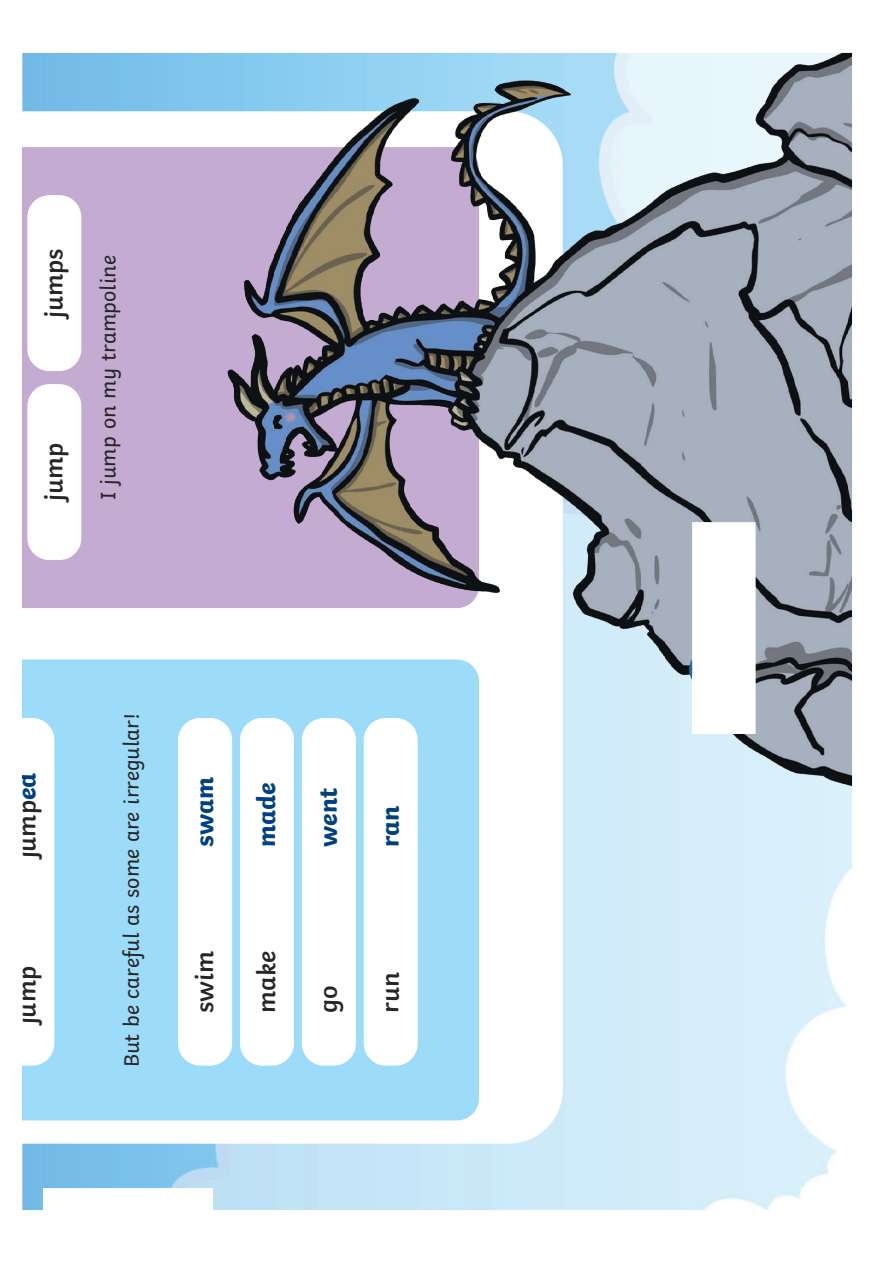
<style>
.page{position:relative;width:893px;height:1263px;background:#fff}
.page>*{position:absolute;margin:0;border:0;box-sizing:border-box;transform-origin:0 0}
.t1{font:600 26.1px "Twinkl";color:#282526}
.t2{font:700 26.1px "Twinkl";color:#004281}
.t3{font:22.05px "Twinkl";color:#282526}
.s1{font-weight:700;color:#004281}
</style>
<div class="page">
<img style="left:22px;top:53px;width:824px;height:1157px">
<svg style="left:22px;top:111px;width:541px;height:1033px"></svg>
<div style="left:22px;top:659px;width:457px;height:461px;background:#9cdcf8"></div>
<div style="left:178px;top:718px;width:54px;height:348px;background:#fff;border-radius:22px"></div>
<div style="left:240px;top:718px;width:54px;height:348px;background:#fff;border-radius:22px"></div>
<svg style="left:22px;top:718px;width:32px;height:348px"></svg>
<div style="left:302px;top:718px;width:54px;height:348px;background:#fff;border-radius:22px"></div>
<div style="left:364px;top:718px;width:54px;height:348px;background:#fff;border-radius:22px"></div>
<div style="left:22px;top:147px;width:205px;height:461px;background:#c4abd1"></div>
<img style="left:227px;top:53px;width:625px;height:839px">
<div style="left:27px;top:384px;width:54px;height:176px;background:#fff;border-radius:22px"></div>
<div style="left:27px;top:195px;width:54px;height:176px;background:#fff;border-radius:22px"></div>
<svg style="left:689px;top:659px;width:3px;height:21px"></svg>
<img style="left:43px;top:1188px;width:169px;height:22px">
<p class="t1" style="left:33px;top:318px;width:70px;rotate:-90deg">jumps</p>
<p class="t3" style="left:91px;top:500px;width:247px;rotate:-90deg">I jump on my trampoline</p>
<p class="t1" style="left:33px;top:501px;width:60px;rotate:-90deg">jump</p>
<p class="t1" style="left:6px;top:858px;width:87px;rotate:-90deg">jump<span class="s1">ed</span></p>
<p class="t1" style="left:6px;top:1024px;width:60px;rotate:-90deg">jump</p>
<p class="t3" style="left:114px;top:1067px;width:356px;rotate:-90deg">But be careful as some are irregular!</p>
<p class="t2" style="left:183px;top:847px;width:71px;rotate:-90deg">swam</p>
<p class="t1" style="left:184px;top:1013px;width:63px;rotate:-90deg">swim</p>
<p class="t2" style="left:245px;top:847px;width:66px;rotate:-90deg">made</p>
<p class="t1" style="left:246px;top:1013px;width:64px;rotate:-90deg">make</p>
<p class="t2" style="left:307px;top:847px;width:60px;rotate:-90deg">went</p>
<p class="t2" style="left:368px;top:847px;width:43px;rotate:-90deg">ran</p>
<p class="t1" style="left:307px;top:1013px;width:29px;rotate:-90deg">go</p>
<p class="t1" style="left:369px;top:1013px;width:42px;rotate:-90deg">run</p>
</div>
